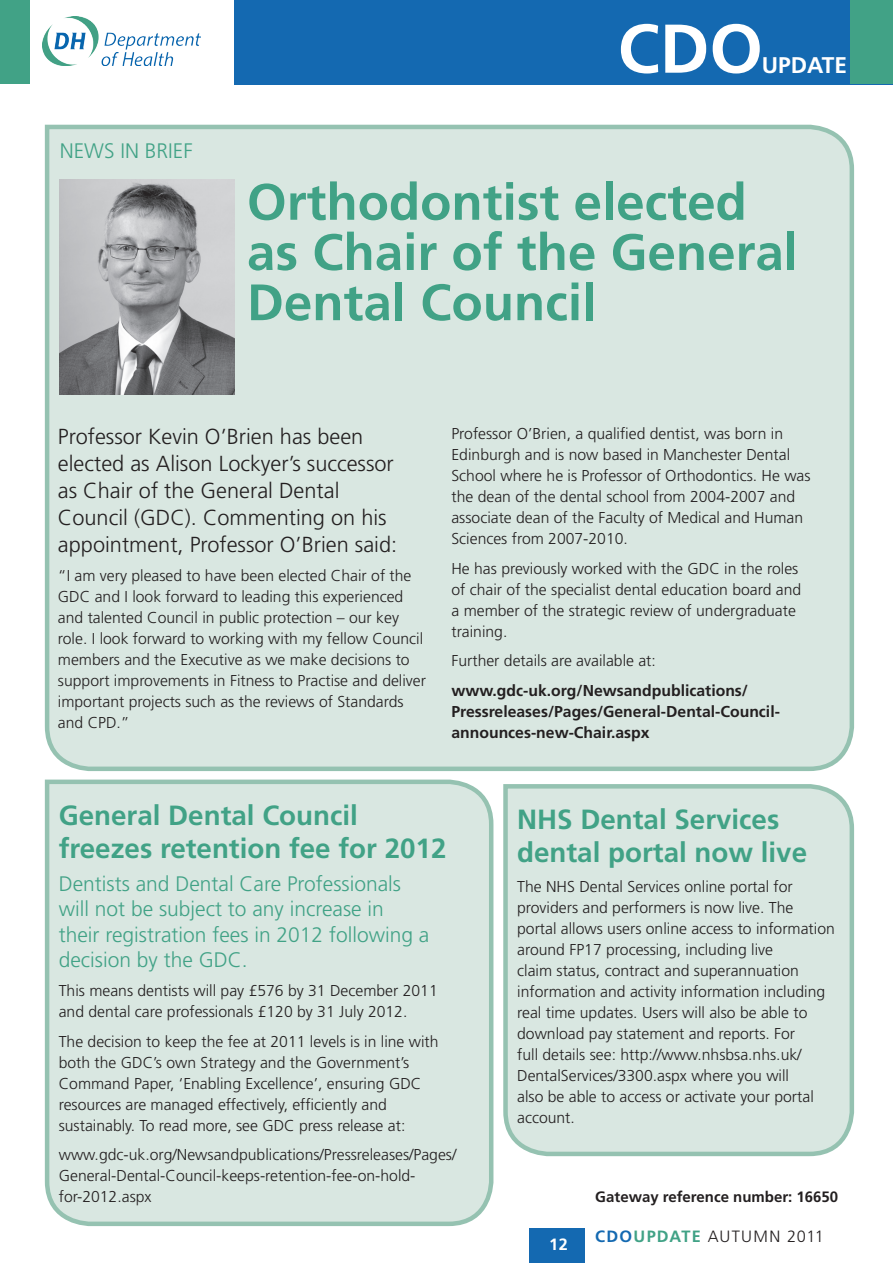
<style>
.page{position:relative;width:893px;height:1263px;background:#fff}
.page>*{position:absolute;margin:0;border:0;box-sizing:border-box;transform-origin:0 0}
.t1{font:700 68.85px "Frutiger";color:#fff}
.t2{font:700 51.15px/50.2px "Frutiger";color:#41a286}
.t3{font:700 27.75px/33px "Frutiger";color:#41a286}
.t4{font:700 22.65px "Frutiger";color:#fff}
.t5{font:300 21.75px/27px "Frutiger";color:#231f20}
.t6{font:300 21px/25.2px "Frutiger";color:#41a286}
.t7{font:300 16.35px "Frutiger";letter-spacing:.065em;color:#231f20}
.t8{font:700 16.35px "Frutiger";color:#fff}
.t9{font:300 15.75px/21px "Frutiger";color:#231f20}
.t10{font:700 15.75px/21px "Frutiger";color:#231f20}
.t11{font:700 15px "Frutiger";color:#231f20}
.s1{font-weight:700;color:#1469b1}
.s2{font-weight:700;color:#41a286}
</style>
<div class="page">
<div style="left:235px;top:0;width:658px;height:84px;background:#1469b1"></div>
<div style="left:850px;top:0;width:43px;height:84px;background:#41a286"></div>
<div style="left:0;top:0;width:30px;height:84px;background:#41a286"></div>
<img style="left:43px;top:16px;width:157px;height:50px">
<div style="left:44px;top:124px;width:811px;height:647px;background:#d9e7e1"></div>
<svg style="left:44px;top:779px;width:450px;height:448px;background:#dae8e2"></svg>
<svg style="left:503px;top:784px;width:352px;height:373px;background:#d4e4de"></svg>
<img style="left:60px;top:180px;width:175px;height:215px">
<div style="left:529px;top:1229px;width:56px;height:34px;background:#1469b1"></div>
<p class="t6" style="left:60px;top:138px;width:135px">NEWS IN BRIEF</p>
<p class="t1" style="left:618px;top:8px;width:147px">CDO</p>
<p class="t4" style="left:762px;top:52px;width:87px">UPDATE</p>
<p class="t2" style="left:247px;top:176px;width:553px">Orthodontist elected as Chair of the General<br>Dental Council</p>
<p class="t5" style="left:58px;top:423px;width:341px">Professor Kevin O’Brien has been elected as Alison Lockyer’s successor as Chair of the General Dental Council (GDC). Commenting on his appointment, Professor O’Brien said:</p>
<p class="t9" style="left:58px;top:565px;width:370px">“I am very pleased to have been elected Chair of the GDC and I look forward to leading this experienced and talented Council in public protection – our key role. I look forward to working with my fellow Council members and the Executive as we make decisions to support improvements in Fitness to Practise and deliver important projects such as the reviews of Standards and CPD.”</p>
<p class="t9" style="left:451px;top:423px;width:361px">Professor O’Brien, a qualified dentist, was born in Edinburgh and is now based in Manchester Dental School where he is Professor of Orthodontics. He was the dean of the dental school from 2004-2007 and associate dean of the Faculty of Medical and Human Sciences from 2007-2010.</p>
<p class="t9" style="left:451px;top:557px;width:351px">He has previously worked with the GDC in the roles of chair of the specialist dental education board and a member of the strategic review of undergraduate training.</p>
<p class="t9" style="left:451px;top:650px;width:206px">Further details are available at:</p>
<p class="t10" style="left:451px;top:679px;width:330px">www.gdc-uk.org/Newsandpublications/<br>Pressreleases/Pages/General-Dental-Council&shy;announces-new-Chair.aspx</p>
<p class="t3" style="left:59px;top:798px;width:389px">General Dental Council freezes retention fee for 2012</p>
<p class="t6" style="left:59px;top:871px;width:372px">Dentists and Dental Care Professionals will not be subject to any increase in their registration fees in 2012 following a decision by the GDC.</p>
<p class="t9" style="left:59px;top:980px;width:380px">This means dentists will pay £576 by 31 December 2011 and dental care professionals £120 by 31 July 2012.</p>
<p class="t9" style="left:59px;top:1031px;width:381px">The decision to keep the fee at 2011 levels is in line with both the GDC’s own Strategy and the Government’s Command Paper, ‘Enabling Excellence’, ensuring GDC resources are managed effectively, efficiently and sustainably. To read more, see GDC press release at:</p>
<p class="t9" style="left:59px;top:1144px;width:399px">www.gdc-uk.org/Newsandpublications/Pressreleases/Pages/<br>General-Dental-Council-keeps-retention-fee-on-hold&shy;for-2012.aspx</p>
<p class="t3" style="left:517px;top:803px;width:291px">NHS Dental Services dental portal now live</p>
<p class="t9" style="left:517px;top:875px;width:319px">The NHS Dental Services online portal for providers and performers is now live. The portal allows users online access to information around FP17 processing, including live<br>claim status, contract and superannuation information and activity information including real time updates. Users will also be able to download pay statement and reports. For<br>full details see: http://www.nhsbsa.nhs.uk/ DentalServices/3300.aspx where you will<br>also be able to access or activate your portal account.</p>
<p class="t8" style="left:549px;top:1235px;width:20px">12</p>
<p class="t11" style="left:595px;top:1188px;width:244px">Gateway reference number: 16650</p>
<p class="t7" style="left:595px;top:1227px;width:230px"><span class="s1">CDO</span><span class="s2">UPDATE</span> AUTUMN 2011</p>
</div>
